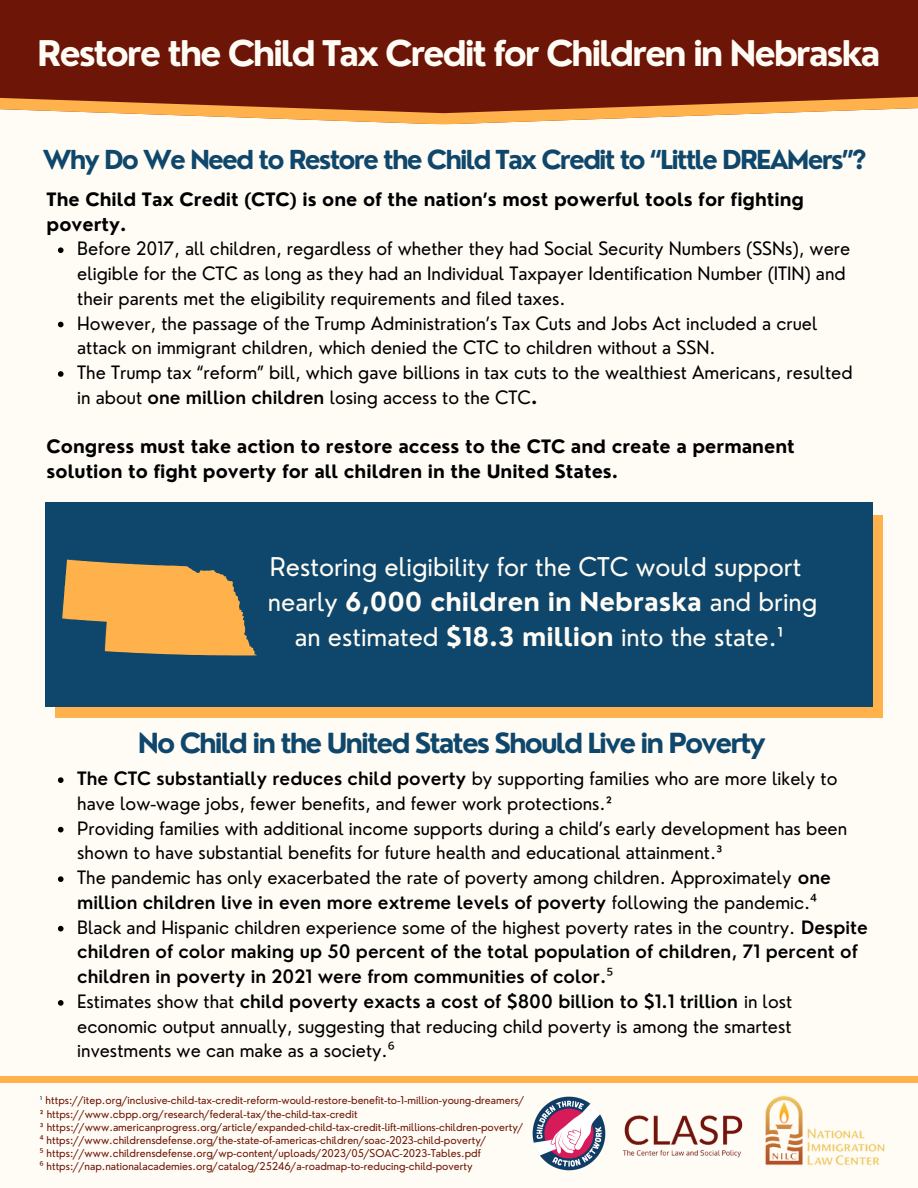
<style>
.page{position:relative;width:918px;height:1188px;background:#fffcf5}
.page>*{position:absolute;margin:0;border:0;box-sizing:border-box;transform-origin:0 0}
.t1{font:700 34.5px "Nourd";letter-spacing:-.065em;color:#fffcf5}
.t2{font:700 27px "Nourd";letter-spacing:-.075em;color:#0e476b}
.t3{font:700 25.5px "Nourd";letter-spacing:-.075em;color:#0e476b}
.t4{font:25.2px/34.8px "Nourd";color:#fffcf5;text-align:center}
.t5{font:18px/24.8px "Nourd";color:#000}
.t6{font:18px/24.8px "Nourd";color:#000001}
.t7{font:600 18px/24.8px "Nourd";color:#000}
.t8{font:700 18px/24.8px "Nourd";color:#000001}
.t9{font:10.5px "Nourd";color:#6d1506}
.s1{font-weight:600}
.s2{font-weight:700}
.s3{font-family:"Noto Sans"}
.s4{font-weight:400}
.s5{font-family:"Noto Sans";font-weight:400}
.s6{color:#2a4876}
</style>
<div class="page">
<img style="left:623px;top:1115px;width:120px;height:43px">
<img style="left:532px;top:1096px;width:74px;height:75px">
<svg style="left:0;top:0;width:918px;height:124px;background:#82301a"></svg>
<div style="left:55px;top:516px;width:828px;height:202px;background:#ffb24b"></div>
<div style="left:45px;top:502px;width:827px;height:205px;background:#0e476b"></div>
<div style="left:0;top:1076px;width:918px;height:6px;background:#ffb24b"></div>
<img style="left:765px;top:1095px;width:120px;height:71px">
<svg style="left:62px;top:560px;width:195px;height:95px"></svg>
<svg style="left:58px;top:247px;width:6px;height:6px"></svg>
<svg style="left:58px;top:322px;width:6px;height:5px"></svg>
<svg style="left:58px;top:371px;width:6px;height:6px"></svg>
<svg style="left:58px;top:777px;width:6px;height:6px"></svg>
<svg style="left:58px;top:827px;width:6px;height:5px"></svg>
<svg style="left:58px;top:876px;width:6px;height:6px"></svg>
<svg style="left:58px;top:926px;width:6px;height:5px"></svg>
<svg style="left:58px;top:1000px;width:6px;height:6px"></svg>
<p class="t1" style="left:37px;top:32px;width:845px">Restore the Child Tax Credit for Children in Nebraska</p>
<p class="t3" style="left:43px;top:143px;width:825px">Why Do We Need to Restore the Child Tax Credit to “Little DREAMers”?</p>
<p class="t8" style="left:47px;top:187px;width:759px">The Child Tax Credit (CTC) is one of the nation’s most powerful tools for fighting poverty.</p>
<p class="t6" style="left:77px;top:236px;width:775px">Before 2017, all children, regardless of whether they had Social Security Numbers (SSNs), were eligible for the CTC as long as they had an Individual Taxpayer Identification Number (ITIN) and their parents met the eligibility requirements and filed taxes.</p>
<p class="t6" style="left:77px;top:310px;width:742px">However, the passage of the Trump Administration’s Tax Cuts and Jobs Act included a cruel attack on immigrant children, which denied the CTC to children without a SSN.</p>
<p class="t6" style="left:77px;top:360px;width:777px">The Trump tax “reform” bill, which gave billions in tax cuts to the wealthiest Americans, resulted in about <span class="s1">one million children</span> losing access to the CTC<span class="s2">.</span></p>
<p class="t8" style="left:47px;top:434px;width:750px">Congress must take action to restore access to the CTC and create a permanent solution to fight poverty for all children in the United States.</p>
<p class="t4" style="left:268px;top:549px;width:551px">Restoring eligibility for the CTC would support nearly <span class="s2">6,000 children in Nebraska</span> and bring an estimated <span class="s2">$18.3 million</span> into the state.¹</p>
<p class="t2" style="left:138px;top:726px;width:630px">No Child in the United States Should Live in Poverty</p>
<p class="t5" style="left:77px;top:766px;width:762px"><span class="s1">The CTC substantially reduces child poverty</span> by supporting families who are more likely to have low-wage jobs, fewer benefits, and fewer work protections.²</p>
<p class="t5" style="left:77px;top:816px;width:771px">Providing families with additional income supports during a child’s early development has been shown to have substantial benefits for future health and educational attainment.³</p>
<p class="t5" style="left:77px;top:865px;width:755px">The pandemic has only exacerbated the rate of poverty among children. Approximately <span class="s1">one million children live in even more extreme levels of poverty</span> following the pandemic.<span class="s3">⁴</span></p>
<p class="t7" style="left:77px;top:915px;width:792px"><span class="s4">Black and Hispanic children experience some of the highest poverty rates in the country.</span> Despite children of color making up 50 percent of the total population of children, 71 percent of children in poverty in 2021 were from communities of color.<span class="s5">⁵</span></p>
<p class="t5" style="left:77px;top:989px;width:717px;text-align:justify">Estimates show that <span class="s1">child poverty exacts a cost of $800 billion to $1.1 trillion</span> in lost economic output annually, suggesting that reducing child poverty is among the smartest investments we can make as a society.<span class="s3">⁶</span></p>
<p class="t9" style="left:40px;top:1094px;width:486px"><span class="s6">¹</span> https://itep.org/inclusive-child-tax-credit-reform-would-restore-benefit-to-1-million-young-dreamers/</p>
<p class="t9" style="left:40px;top:1107px;width:319px">² https://www.cbpp.org/research/federal-tax/the-child-tax-credit</p>
<p class="t9" style="left:40px;top:1120px;width:485px">³ https://www.americanprogress.org/article/expanded-child-tax-credit-lift-millions-children-poverty/</p>
<p class="t9" style="left:40px;top:1133px;width:448px"><span class="s3">⁴</span> https://www.childrensdefense.org/the-state-of-americas-children/soac-2023-child-poverty/</p>
<p class="t9" style="left:40px;top:1146px;width:442px"><span class="s3">⁵</span> https://www.childrensdefense.org/wp-content/uploads/2023/05/SOAC-2023-Tables.pdf</p>
<p class="t9" style="left:40px;top:1160px;width:434px"><span class="s3">⁶</span> https://nap.nationalacademies.org/catalog/25246/a-roadmap-to-reducing-child-poverty</p>
</div>
